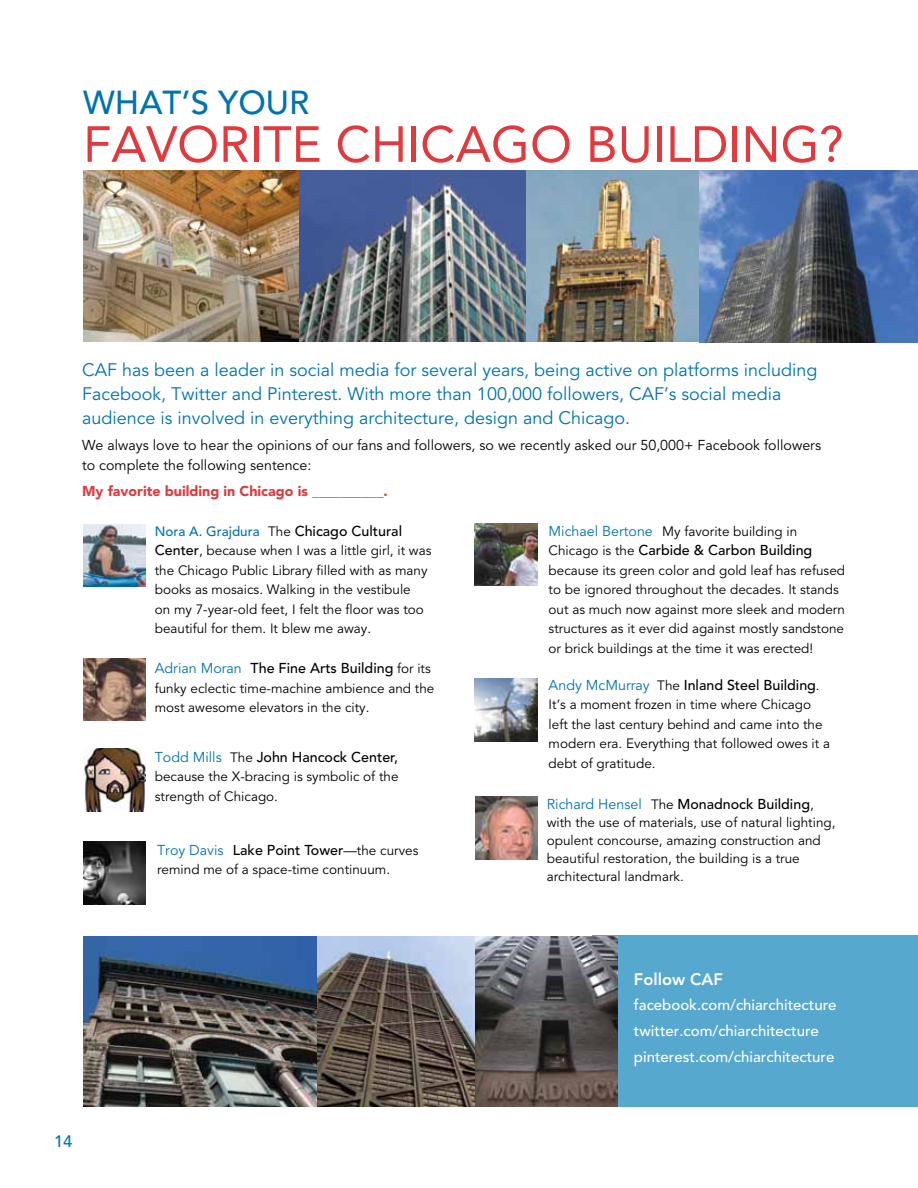
<style>
.page{position:relative;width:918px;height:1188px;background:#fff}
.page>*{position:absolute;margin:0;border:0;box-sizing:border-box;transform-origin:0 0}
.t1{font:50.25px "Avenir";color:#e03a3e}
.t2{font:500 33px "Avenir";color:#0073ae}
.t3{font:18px/24px "Avenir";color:#0073ae}
.t4{font:800 16.5px "Avenir";color:#fff}
.t5{font:500 16.5px "Avenir";color:#0073ae}
.t6{font:500 15px/25.8px "Avenir";color:#fff}
.t7{font:500 14.25px "Avenir";color:#000}
.t8{font:14.25px/19.5px "Avenir";color:#000}
.t9{font:900 14.25px "Avenir";color:#e03a3e}
.t10{font:13.5px/19.5px "Avenir";color:#000}
.s1{font-size:13.5px;color:#0073ae}
.s2{font-weight:400;font-size:13.5px}
.s3{font-weight:500;font-size:14.25px}
.s4{font-weight:400;color:#0073ae}
.s5{font-size:14.25px;color:#0073ae}
</style>
<div class="page">
<div style="left:593px;top:935px;width:325px;height:172px;background:#57a8ce"></div>
<img style="left:83px;top:524px;width:63px;height:63px">
<img style="left:475px;top:523px;width:62px;height:63px">
<img style="left:475px;top:679px;width:62px;height:62px">
<img style="left:83px;top:658px;width:63px;height:63px">
<img style="left:83px;top:749px;width:63px;height:63px">
<img style="left:475px;top:796px;width:63px;height:63px">
<img style="left:83px;top:842px;width:63px;height:62px">
<img style="left:526px;top:171px;width:174px;height:170px">
<img style="left:83px;top:171px;width:216px;height:170px">
<img style="left:700px;top:171px;width:218px;height:171px">
<img style="left:299px;top:171px;width:227px;height:170px">
<img style="left:322px;top:936px;width:295px;height:171px">
<img style="left:83px;top:936px;width:239px;height:171px">
<h2 class="t2" style="left:83px;top:83px;width:180px">WHAT’s your</h2>
<h1 class="t1" style="left:83px;top:115px;width:762px">FAVORITE CHICAGO BUILDING?</h1>
<p class="t3" style="left:82px;top:358px;width:737px">CAF has been a leader in social media for several years, being active on platforms including<br>Facebook, Twitter and Pinterest. With more than 100,000 followers, CAF’s social media audience is involved in everything architecture, design and Chicago.</p>
<p class="t8" style="left:82px;top:436px;width:740px">We always love to hear the opinions of our fans and followers, so we recently asked our 50,000+ Facebook followers to complete the following sentence:</p>
<p class="t9" style="left:82px;top:482px;width:307px">My favorite building in Chicago is __________.</p>
<p class="t7" style="left:155px;top:523px;width:249px"><span class="s1">Nora A. Grajdura</span> <span class="s2">The</span> Chicago Cultural</p>
<p class="t10" style="left:155px;top:541px;width:278px"><span class="s3">Center</span>, because when I was a little girl, it was the Chicago Public Library filled with as many books as mosaics. Walking in the vestibule<br>on my 7-year-old feet, I felt the floor was too beautiful for them. It blew me away.</p>
<p class="t7" style="left:155px;top:660px;width:278px"><span class="s4">Adrian Moran</span> The Fine Arts Building <span class="s2">for its</span></p>
<p class="t10" style="left:155px;top:679px;width:281px">funky eclectic time-machine ambience and the most awesome elevators in the city.</p>
<p class="t7" style="left:155px;top:748px;width:245px"><span class="s4">Todd Mills</span> <span class="s2">The</span> John Hancock Center,</p>
<p class="t10" style="left:155px;top:767px;width:245px">because the X-bracing is symbolic of the strength of Chicago.</p>
<p class="t7" style="left:157px;top:841px;width:263px"><span class="s4">Troy Davis</span> Lake Point Tower<span class="s2">—the curves</span></p>
<p class="t10" style="left:157px;top:860px;width:235px">remind me of a space-time continuum.</p>
<p class="t10" style="left:549px;top:522px;width:250px"><span class="s5">Michael Bertone</span> My favorite building in</p>
<p class="t7" style="left:549px;top:542px;width:265px"><span class="s2">Chicago is the</span> Carbide &amp; Carbon Building</p>
<p class="t10" style="left:549px;top:561px;width:298px">because its green color and gold leaf has refused to be ignored throughout the decades. It stands out as much now against more sleek and modern structures as it ever did against mostly sandstone or brick buildings at the time it was erected!</p>
<p class="t7" style="left:549px;top:677px;width:273px"><span class="s4">Andy McMurray</span> <span class="s2">The</span> Inland Steel Building<span class="s2">.</span></p>
<p class="t10" style="left:549px;top:695px;width:283px">It’s a moment frozen in time where Chicago left the last century behind and came into the modern era. Everything that followed owes it a debt of gratitude.</p>
<p class="t7" style="left:547px;top:796px;width:268px"><span class="s4">Richard Hensel</span> <span class="s2">The</span> Monadnock Building<span class="s2">,</span></p>
<p class="t10" style="left:547px;top:814px;width:290px;line-height:18px">with the use of materials, use of natural lighting, opulent concourse, amazing construction and beautiful restoration, the building is a true architectural landmark.</p>
<p class="t5" style="left:54px;top:1131px;width:20px">14</p>
<p class="t4" style="left:634px;top:969px;width:90px">Follow CAF</p>
<p class="t6" style="left:634px;top:993px;width:204px">facebook.com/chiarchitecture twitter.com/chiarchitecture pinterest.com/chiarchitecture</p>
</div>
